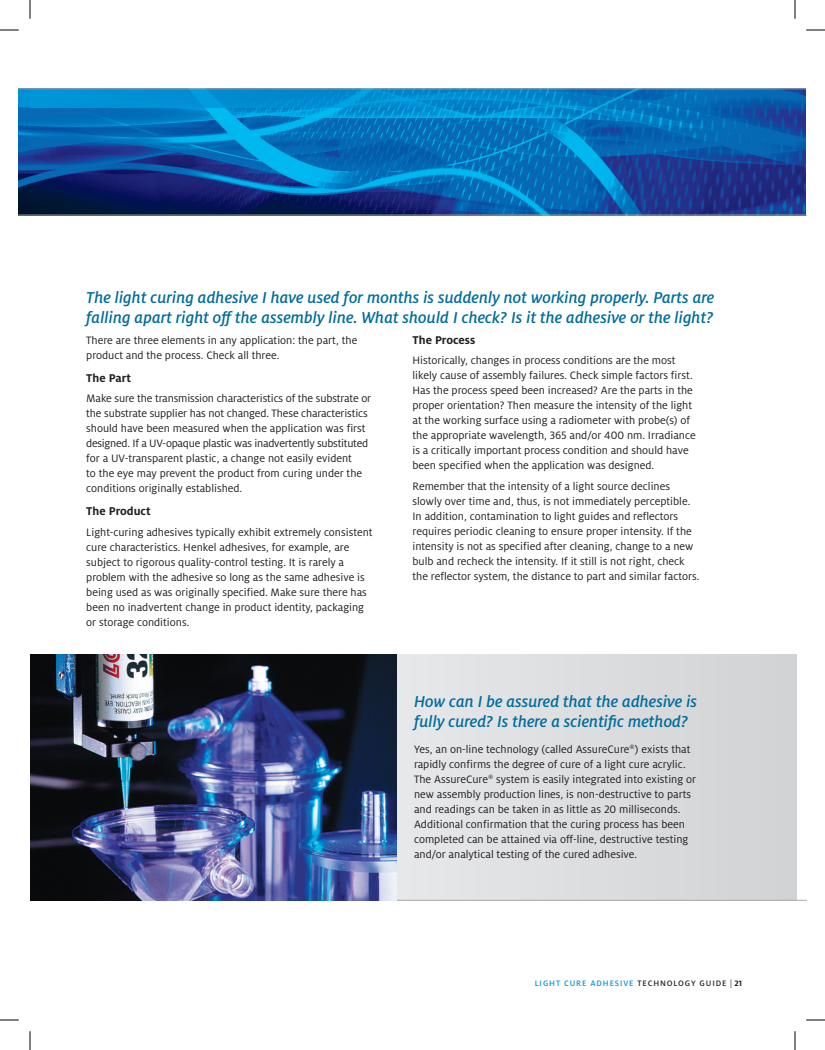
<style>
.page{position:relative;width:825px;height:1050px;background:#fff}
.page>*{position:absolute;margin:0;border:0;box-sizing:border-box;transform-origin:0 0}
.t1{font:italic 500 17.5px/20px "Henkel Milo";color:#006c9b}
.subhead{font:700 12.5px "Henkel Milo";color:#231f20}
.Body-Copy_10{font:11.88px/15px "Henkel Milo";color:#231f20}
.t2{font:500 8.75px "Henkel Milo";letter-spacing:.1em;color:#0095d9}
.s1{color:#231f20}
.s2{font-weight:400;color:#231f20}
.s3{font-weight:700;color:#231f20}
</style>
<div class="page">
<img style="left:19px;top:108px;width:786px;height:107px">
<hr style="left:19px;top:215px;width:787px;height:1px;background:#a8a9ad">
<svg style="left:40px;top:89px;width:766px;height:19px;background:#0484c9"></svg>
<div style="left:32px;top:655px;width:765px;height:246px;background:#dcdddf"></div>
<hr style="left:30px;top:900px;width:776px;height:1px;background:#a8a9ad">
<img style="left:30px;top:655px;width:366px;height:246px">
<svg style="left:19px;top:89px;width:21px;height:19px"></svg>
<hr style="left:19px;top:88px;width:787px;height:1px;background:#a8a9ad">
<svg style="left:0;top:29px;width:19px;height:2px"></svg>
<svg style="left:806px;top:29px;width:19px;height:2px"></svg>
<svg style="left:0;top:1019px;width:19px;height:2px"></svg>
<svg style="left:806px;top:1019px;width:19px;height:2px"></svg>
<svg style="left:29px;top:0;width:2px;height:19px"></svg>
<svg style="left:29px;top:1031px;width:2px;height:19px"></svg>
<svg style="left:794px;top:0;width:2px;height:19px"></svg>
<svg style="left:794px;top:1031px;width:2px;height:19px"></svg>
<p class="t1" style="left:86px;top:287px;width:630px">The light curing adhesive I have used for months is suddenly not working properly. Parts are falling apart right off the assembly line. What should I check? Is it the adhesive or the light?</p>
<p class="Body-Copy_10" style="left:86px;top:332px;width:273px">There are three elements in any application: the part, the product and the process. Check all three.</p>
<p class="subhead" style="left:86px;top:371px;width:46px">The Part</p>
<p class="Body-Copy_10" style="left:86px;top:391px;width:287px">Make sure the transmission characteristics of the substrate or the substrate supplier has not changed. These characteristics should have been measured when the application was first designed. If a UV-opaque plastic was inadvertently substituted for a UV-transparent plastic, a change not easily evident<br>to the eye may prevent the product from curing under the conditions originally established.</p>
<p class="subhead" style="left:86px;top:504px;width:66px">The Product</p>
<p class="Body-Copy_10" style="left:86px;top:525px;width:288px">Light-curing adhesives typically exhibit extremely consistent cure characteristics. Henkel adhesives, for example, are subject to rigorous quality-control testing. It is rarely a problem with the adhesive so long as the same adhesive is being used as was originally specified. Make sure there has been no inadvertent change in product identity, packaging or storage conditions.</p>
<p class="subhead" style="left:412px;top:333px;width:64px">The Process</p>
<p class="Body-Copy_10" style="left:412px;top:353px;width:285px">Historically, changes in process conditions are the most likely cause of assembly failures. Check simple factors first.<br>Has the process speed been increased? Are the parts in the proper orientation? Then measure the intensity of the light at the working surface using a radiometer with probe(s) of the appropriate wavelength, 365 and/or 400 nm. Irradiance is a critically important process condition and should have been specified when the application was designed.</p>
<p class="Body-Copy_10" style="left:412px;top:479px;width:288px">Remember that the intensity of a light source declines slowly over time and, thus, is not immediately perceptible.<br>In addition, contamination to light guides and reflectors requires periodic cleaning to ensure proper intensity. If the intensity is not as specified after cleaning, change to a new bulb and recheck the intensity. If it still is not right, check the reflector system, the distance to part and similar factors.</p>
<p class="t1" style="left:414px;top:692px;width:285px">How can I be assured that the adhesive is fully cured? Is there a scientific method?</p>
<p class="Body-Copy_10" style="left:414px;top:742px;width:284px">Yes, an on-line technology (called AssureCure<sup>®</sup>) exists that rapidly confirms the degree of cure of a light cure acrylic.<br>The AssureCure<sup>®</sup> system is easily integrated into existing or new assembly production lines, is non-destructive to parts and readings can be taken in as little as 20 milliseconds.<br>Additional confirmation that the curing process has been completed can be attained via off-line, destructive testing and/or analytical testing of the cured adhesive.</p>
<p class="t2" style="left:535px;top:979px;width:209px">LIGHT CURE ADHESIVE <span class="s1">TECHNOLOGY GUIDE</span> <span class="s2">|</span> <span class="s3">21</span></p>
</div>
